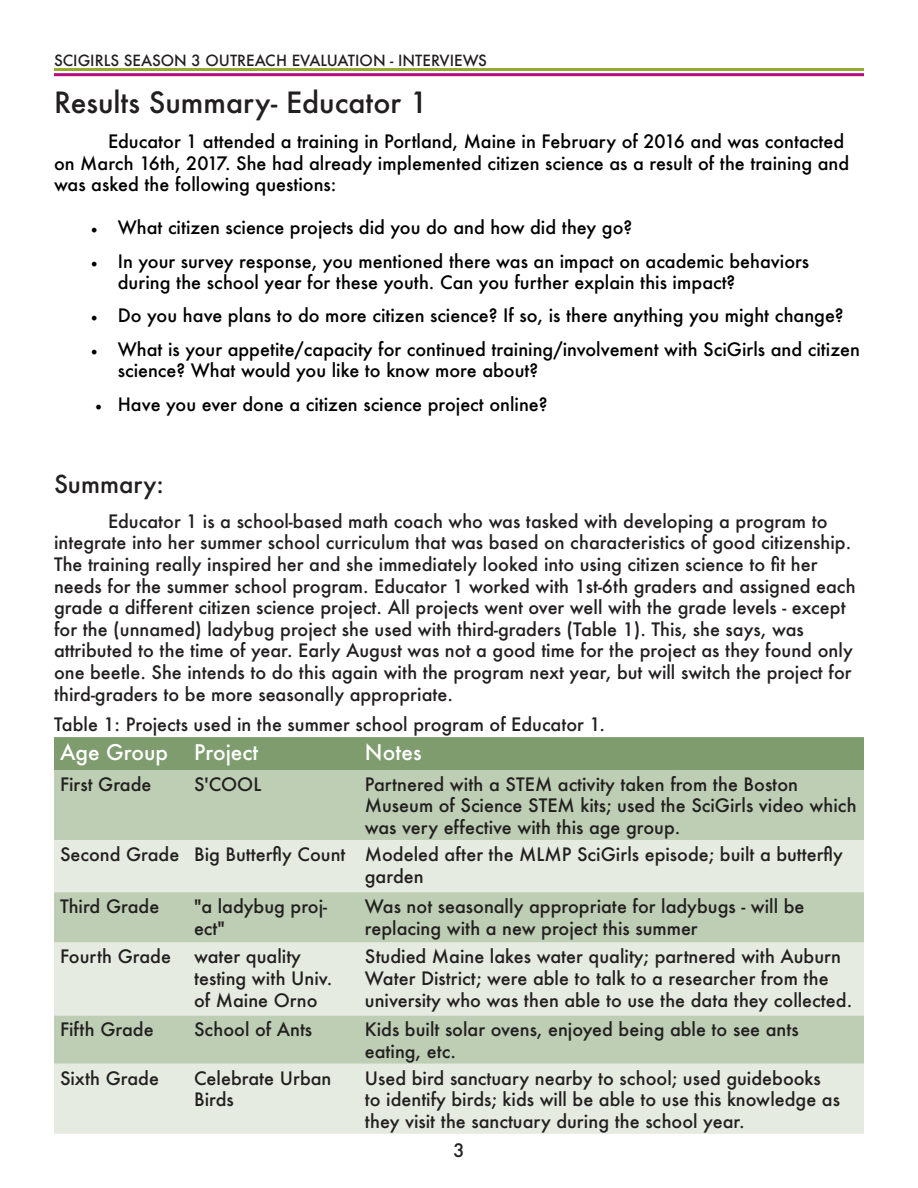
<style>
.page{position:relative;width:918px;height:1188px;background:#fff}
.page>*{position:absolute;margin:0;border:0;box-sizing:border-box;transform-origin:0 0}
.t1{font:500 28.5px "Futura";color:#231f20}
.t2{font:500 24px "Futura";color:#231f20}
.t3{font:500 21px "Futura";color:#fff}
.t4{font:500 18px/21.6px "Futura";color:#231f20}
.t5{font:500 18px/21.6px "Futura";color:#000}
.t6{font:500 15px "Futura";color:#231f20}
.s1{font-family:"Minion Pro";font-weight:400}
</style>
<div class="page">
<hr style="left:54px;top:73px;width:810px;height:3px;background:#b60b7f">
<hr style="left:54px;top:68px;width:810px;height:3px;background:#94ab30">
<div style="left:54px;top:737px;width:810px;height:33px;background:#7e9c6e"></div>
<div style="left:54px;top:770px;width:810px;height:70px;background:#bdceb4"></div>
<svg style="left:54px;top:840px;width:810px;height:294px;background:#d7e1d2"></svg>
<p class="t6" style="left:54px;top:51px;width:435px">SCIGIRLS SEASON 3 OUTREACH EVALUATION - INTERVIEWS</p>
<h1 class="t1" style="left:54px;top:83px;width:375px">Results Summary- Educator 1</h1>
<p class="t5" style="left:54px;top:130px;width:797px;text-indent:54px">Educator 1 attended a training in Portland, Maine in February of 2016 and was contacted on March 16th, 2017. She had already implemented citizen science as a result of the training and was asked the following questions:</p>
<p class="t5" style="left:91px;top:216px;width:543px"><span class="s1">•</span> What citizen science projects did you do and how did they go?</p>
<p class="t5" style="left:118px;top:250px;width:693px;line-height:21px;text-indent:-27px"><span class="s1">•</span> In your survey response, you mentioned there was an impact on academic behaviors during the school year for these youth. Can you further explain this impact?</p>
<p class="t5" style="left:91px;top:305px;width:754px"><span class="s1">•</span> Do you have plans to do more citizen science? If so, is there anything you might change?</p>
<p class="t5" style="left:118px;top:339px;width:744px;line-height:21px;text-indent:-27px"><span class="s1">•</span> What is your appetite/capacity for continued training/involvement with SciGirls and citizen science? What would you like to know more about?</p>
<p class="t5" style="left:95px;top:393px;width:454px"><span class="s1">•</span> Have you ever done a citizen science project online?</p>
<h2 class="t2" style="left:54px;top:468px;width:112px">Summary:</h2>
<p class="t4" style="left:54px;top:510px;width:803px;text-indent:54px">Educator 1 is a school-based math coach who was tasked with developing a program to integrate into her summer school curriculum that was based on characteristics of good citizenship.<br>The training really inspired her and she immediately looked into using citizen science to fit her needs for the summer school program. Educator 1 worked with 1st-6th graders and assigned each grade a different citizen science project. All projects went over well with the grade levels - except for the (unnamed) ladybug project she used with third-graders (Table 1). This, she says, was attributed to the time of year. Early August was not a good time for the project as they found only one beetle. She intends to do this again with the program next year, but will switch the project for third-graders to be more seasonally appropriate.</p>
<p class="t4" style="left:54px;top:713px;width:553px">Table 1: Projects used in the summer school program of Educator 1.</p>
<p class="t3" style="left:60px;top:738px;width:200px">Age Group Project</p>
<p class="t3" style="left:365px;top:738px;width:58px">Notes</p>
<p class="t4" style="left:60px;top:773px;width:93px">First Grade</p>
<p class="t4" style="left:194px;top:773px;width:69px">S'COOL</p>
<p class="t4" style="left:365px;top:773px;width:493px">Partnered with a STEM activity taken from the Boston<br>Museum of Science STEM kits; used the SciGirls video which was very effective with this age group.</p>
<p class="t4" style="left:365px;top:843px;width:480px;text-indent:-305px">Second Grade Big Butterfly Count Modeled after the MLMP SciGirls episode; built a butterfly garden</p>
<p class="t4" style="left:60px;top:895px;width:101px">Third Grade</p>
<p class="t4" style="left:194px;top:895px;width:135px">"a ladybug proj&shy;ect"</p>
<p class="t4" style="left:365px;top:895px;width:441px">Was not seasonally appropriate for ladybugs - will be replacing with a new project this summer</p>
<p class="t4" style="left:60px;top:946px;width:113px">Fourth Grade</p>
<p class="t4" style="left:194px;top:946px;width:140px">water quality testing with Univ. of Maine Orno</p>
<p class="t4" style="left:365px;top:946px;width:489px">Studied Maine lakes water quality; partnered with Auburn<br>Water District; were able to talk to a researcher from the university who was then able to use the data they collected.</p>
<p class="t4" style="left:60px;top:1018px;width:95px">Fifth Grade</p>
<p class="t4" style="left:194px;top:1018px;width:120px">School of Ants</p>
<p class="t4" style="left:365px;top:1018px;width:435px">Kids built solar ovens, enjoyed being able to see ants eating, etc.</p>
<p class="t4" style="left:60px;top:1067px;width:101px">Sixth Grade</p>
<p class="t4" style="left:194px;top:1067px;width:139px">Celebrate Urban<br>Birds</p>
<p class="t4" style="left:365px;top:1067px;width:477px">Used bird sanctuary nearby to school; used guidebooks to identify birds; kids will be able to use this knowledge as they visit the sanctuary during the school year.</p>
<p class="t4" style="left:453px;top:1139px;width:13px">3</p>
</div>
